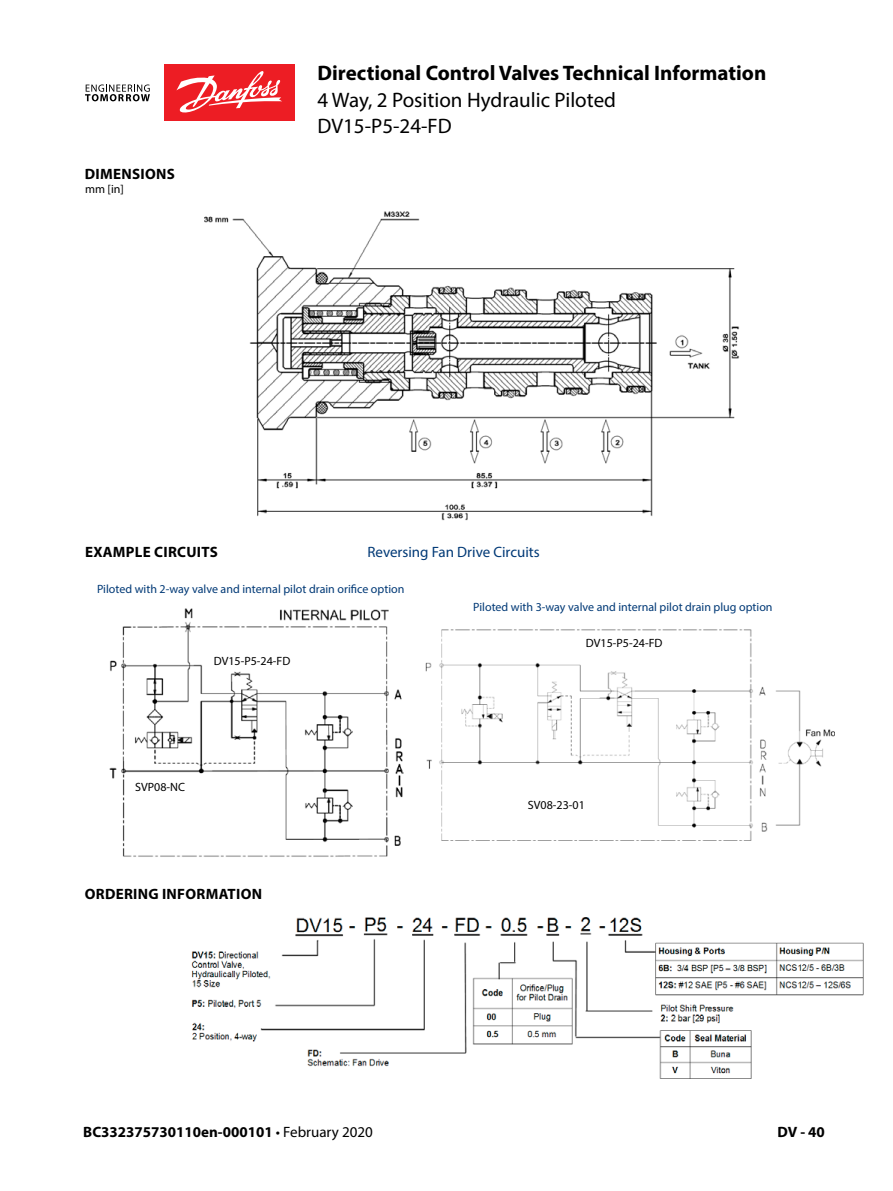
<style>
.page{position:relative;width:893px;height:1191px;background:#fff}
.page>*{position:absolute;margin:0;border:0;box-sizing:border-box;transform-origin:0 0}
.t1{font:700 21px "Myriad Pro";color:#000}
.t2{font:21px/25.5px "Myriad Pro";color:#000}
.t3{font:700 15px "Myriad Pro";letter-spacing:.02em;color:#000}
.t4{font:700 15px "Myriad Pro";color:#000}
.t5{font:15px "Myriad Pro";color:#003976}
.t6{font:12px "Myriad Pro";color:#003976}
.t7{font:12px "Myriad Pro";color:#000}
.s1{font-weight:400}
</style>
<div class="page">
<div style="left:165px;top:64px;width:130px;height:57px;background:#ed1d24"></div>
<svg style="left:85px;top:84px;width:65px;height:17px"></svg>
<svg style="left:176px;top:71px;width:106px;height:42px"></svg>
<img style="left:109px;top:608px;width:295px;height:249px">
<img style="left:425px;top:629px;width:410px;height:212px">
<img style="left:191px;top:917px;width:673px;height:162px">
<img style="left:204px;top:211px;width:535px;height:310px">
<h1 class="t1" style="left:317px;top:59px;width:450px">Directional Control Valves Technical Information</h1>
<p class="t3" style="left:85px;top:164px;width:92px">DIMENSIONS</p>
<p class="t7" style="left:85px;top:181px;width:40px">mm [in]</p>
<h1 class="t2" style="left:317px;top:87px;width:300px">4 Way, 2 Position Hydraulic Piloted<br>DV15-P5-24-FD</h1>
<p class="t3" style="left:85px;top:542px;width:134px">EXAMPLE CIRCUITS</p>
<p class="t5" style="left:367px;top:542px;width:174px">Reversing Fan Drive Circuits</p>
<p class="t6" style="left:97px;top:581px;width:309px">Piloted with 2-way valve and internal pilot drain orifice option</p>
<p class="t7" style="left:214px;top:653px;width:78px">DV15-P5-24-FD</p>
<p class="t7" style="left:135px;top:779px;width:51px">SVP08-NC</p>
<p class="t3" style="left:85px;top:884px;width:179px">ORDERING INFORMATION</p>
<p class="t6" style="left:473px;top:599px;width:301px">Piloted with 3-way valve and internal pilot drain plug option</p>
<p class="t7" style="left:586px;top:635px;width:78px">DV15-P5-24-FD</p>
<p class="t7" style="left:528px;top:797px;width:58px">SV08-23-01</p>
<p class="t4" style="left:83px;top:1121px;width:291px">BC332375730110en-000101 <span class="s1">• February 2020</span></p>
<p class="t3" style="left:777px;top:1121px;width:49px">DV - 40</p>
</div>
